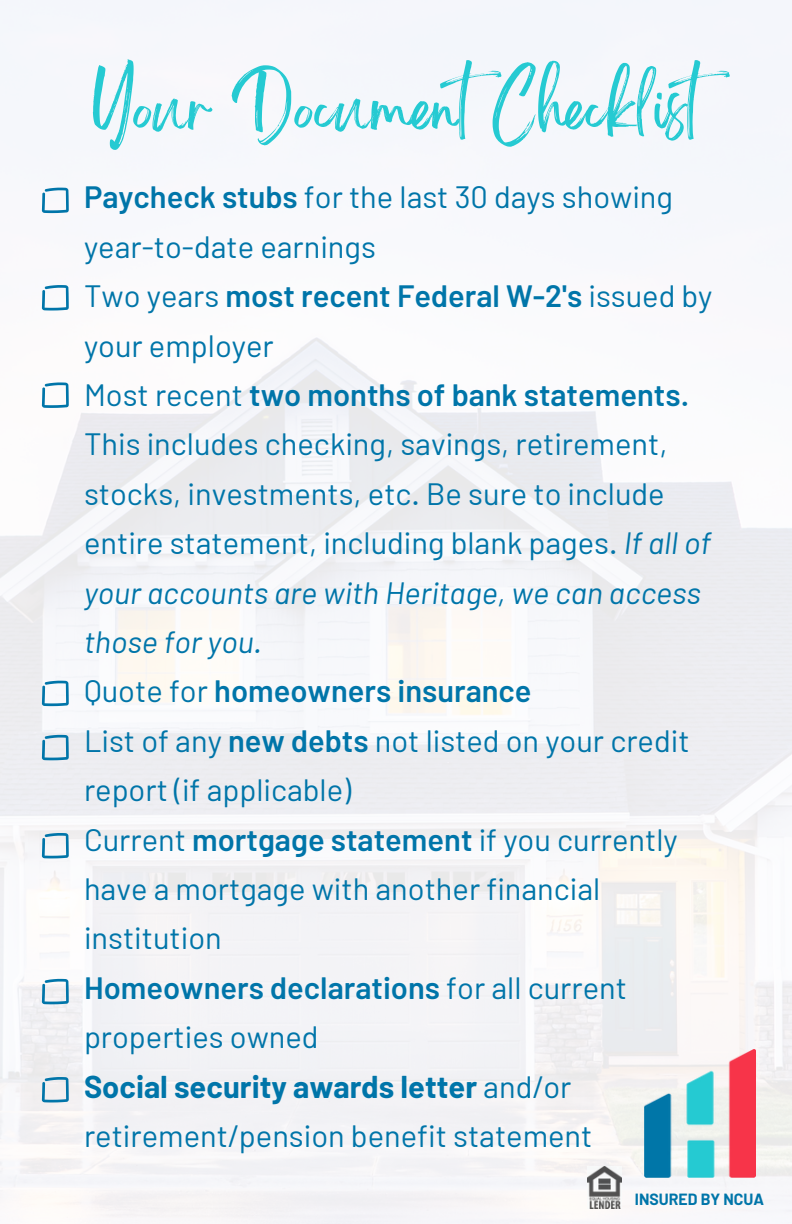
<style>
.page{position:relative;width:792px;height:1224px;background:#fff}
.page>*{position:absolute;margin:0;border:0;box-sizing:border-box;transform-origin:0 0}
.t1{font:52.4px "Brightwall";color:#25cad2}
.t2{font:30.8px/49.4px "Barlow";color:#0075a9}
.t3{font:600 30.8px "Barlow";color:#0075a9}
.t4{font:700 15.8px "Barlow";color:#0075a9}
.s1{font-weight:600}
.s2{font-weight:500}
.s3{font-style:italic}
.s4{font-weight:400}
.s5{font-weight:700}
</style>
<div class="page">
<img style="left:0;top:0;width:792px;height:1224px">
<svg style="left:42px;top:188px;width:27px;height:25px"></svg>
<svg style="left:42px;top:285px;width:27px;height:26px"></svg>
<svg style="left:42px;top:382px;width:27px;height:26px"></svg>
<svg style="left:42px;top:681px;width:27px;height:25px"></svg>
<svg style="left:42px;top:735px;width:27px;height:25px"></svg>
<svg style="left:42px;top:833px;width:27px;height:25px"></svg>
<svg style="left:42px;top:979px;width:27px;height:25px"></svg>
<svg style="left:42px;top:1077px;width:27px;height:25px"></svg>
<img style="left:644px;top:1050px;width:111px;height:127px">
<img style="left:587px;top:1166px;width:35px;height:42px">
<p class="t1" style="left:93px;top:90px;width:657px">Your DocumentChecklist</p>
<p class="t2" style="left:84px;top:171px;width:591px"><span class="s1">Paycheck stubs</span> for the last 30 days showing year-to-date earnings</p>
<p class="t2" style="left:84px;top:270px;width:630px">Two years <span class="s1">most recent Federal W-2's</span> issued by your employer</p>
<p class="t2" style="left:84px;top:369px;width:629px">Most recent <span class="s1">two months of bank statements</span><span class="s2">.<br></span>This includes checking, savings, retirement, stocks, investments, etc. Be sure to include entire statement, including blank pages. <span class="s3">If all of your accounts are with Heritage, we can access those for you.</span></p>
<p class="t3" style="left:84px;top:672px;width:449px"><span class="s4">Quote for</span> homeowners insurance</p>
<p class="t2" style="left:84px;top:715px;width:607px">List of any <span class="s1">new debts</span> not listed on your credit report (if applicable)</p>
<p class="t2" style="left:84px;top:814px;width:595px">Current <span class="s1">mortgage statement</span> if you currently have a mortgage with another financial institution</p>
<p class="t2" style="left:84px;top:962px;width:544px"><span class="s1">Homeowners declarations</span> for all current properties owned</p>
<p class="t2" style="left:84px;top:1061px;width:510px"><span class="s5">Social security awards letter</span> and/or retirement/pension benefit statement</p>
<p class="t4" style="left:635px;top:1189px;width:131px">INSURED BY NCUA</p>
</div>
